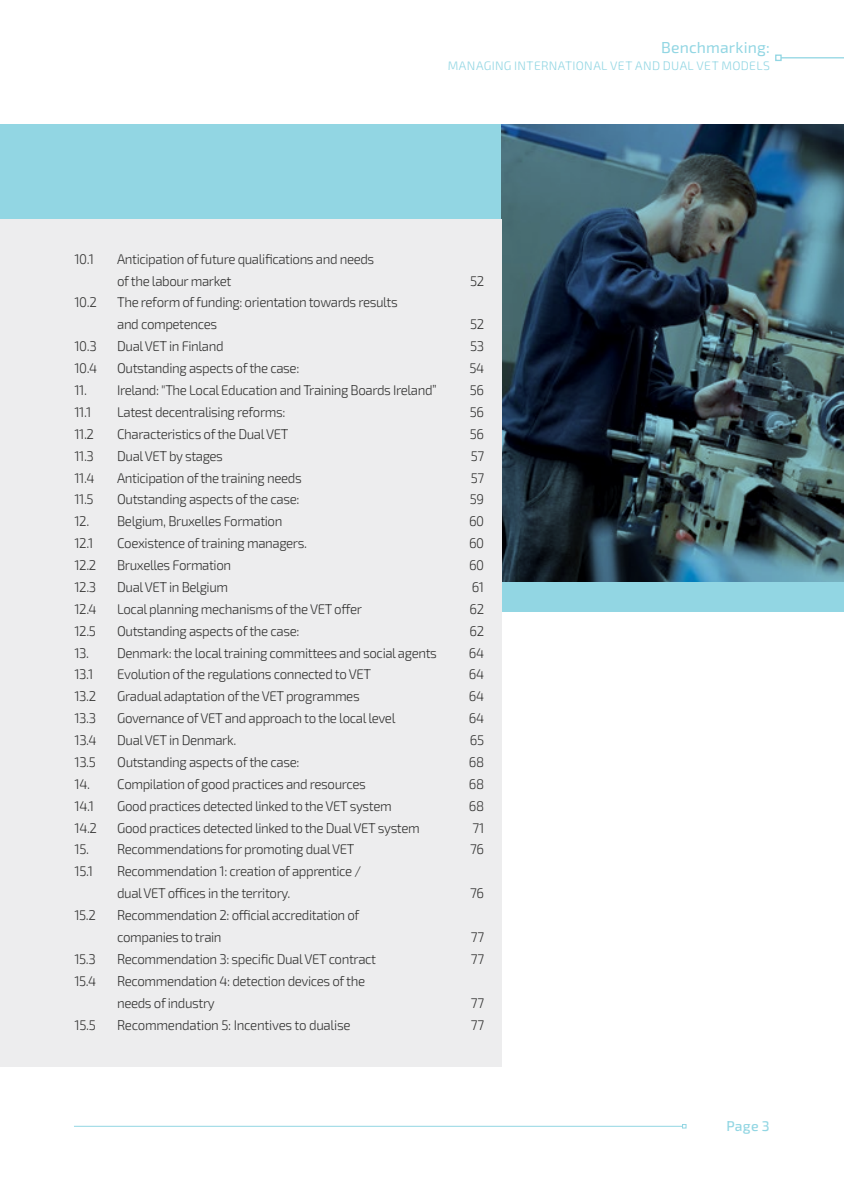
<style>
.page{position:relative;width:844px;height:1191px;background:#fff}
.page>*{position:absolute;margin:0;border:0;box-sizing:border-box;transform-origin:0 0}
.t1{font:15.75px "Exo 2";letter-spacing:.01em;color:#92d6e3}
.t2{font:300 14px/21.9px "Exo 2";letter-spacing:-.03em;color:#343433;scale:.95 1}
.t3{font:500 14px "Exo 2";color:#92d6e3}
.t4{font:300 12.25px "Exo 2";letter-spacing:.025em;color:#92d6e3}
</style>
<div class="page">
<div style="left:0;top:124px;width:843px;height:488px;background:#92d6e3"></div>
<img style="left:501px;top:124px;width:342px;height:457px">
<div style="left:0;top:219px;width:501px;height:847px;background:#ededee"></div>
<hr style="left:74px;top:1125px;width:608px;height:1px;background:#92d6e3">
<svg style="left:682px;top:1124px;width:4px;height:4px"></svg>
<hr style="left:780px;top:57px;width:63px;height:1px;background:#92d6e3">
<svg style="left:775px;top:55px;width:6px;height:6px"></svg>
<p class="t1" style="left:661px;top:36px;width:110px">Benchmarking:</p>
<p class="t4" style="left:447px;top:57px;width:324px">MANAGING INTERNATIONAL VET AND DUAL VET MODELS</p>
<p class="t2" style="left:74px;top:247px;width:22px">10.1</p>
<p class="t2" style="left:117px;top:247px;width:272px">Anticipation of future qualifications and needs of the labour market</p>
<p class="t2" style="left:74px;top:291px;width:25px">10.2</p>
<p class="t2" style="left:117px;top:291px;width:297px">The reform of funding: orientation towards results and competences</p>
<p class="t2" style="left:470px;top:269px;width:16px">52</p>
<p class="t2" style="left:470px;top:313px;width:16px">52</p>
<p class="t2" style="left:74px;top:335px;width:25px">10.3</p>
<p class="t2" style="left:117px;top:335px;width:114px">Dual VET in Finland</p>
<p class="t2" style="left:470px;top:335px;width:16px">53</p>
<p class="t2" style="left:74px;top:357px;width:25px">10.4</p>
<p class="t2" style="left:117px;top:357px;width:193px">Outstanding aspects of the case:</p>
<p class="t2" style="left:469px;top:357px;width:17px">54</p>
<p class="t2" style="left:74px;top:378px;width:383px">11. Ireland: "The Local Education and Training Boards Ireland”</p>
<p class="t2" style="left:470px;top:378px;width:16px">56</p>
<p class="t2" style="left:74px;top:400px;width:19px">11.1</p>
<p class="t2" style="left:117px;top:400px;width:179px">Latest decentralising reforms:</p>
<p class="t2" style="left:470px;top:400px;width:16px">56</p>
<p class="t2" style="left:74px;top:422px;width:22px">11.2</p>
<p class="t2" style="left:117px;top:422px;width:182px">Characteristics of the Dual VET</p>
<p class="t2" style="left:470px;top:422px;width:16px">56</p>
<p class="t2" style="left:74px;top:444px;width:22px">11.3</p>
<p class="t2" style="left:117px;top:444px;width:113px">Dual VET by stages</p>
<p class="t2" style="left:470px;top:444px;width:16px">57</p>
<p class="t2" style="left:74px;top:466px;width:23px">11.4</p>
<p class="t2" style="left:117px;top:466px;width:196px">Anticipation of the training needs</p>
<p class="t2" style="left:470px;top:466px;width:16px">57</p>
<p class="t2" style="left:74px;top:488px;width:22px">11.5</p>
<p class="t2" style="left:117px;top:488px;width:193px">Outstanding aspects of the case:</p>
<p class="t2" style="left:470px;top:488px;width:17px">59</p>
<p class="t2" style="left:74px;top:510px;width:220px">12. Belgium, Bruxelles Formation</p>
<p class="t2" style="left:469px;top:510px;width:17px">60</p>
<p class="t2" style="left:74px;top:532px;width:21px">12.1</p>
<p class="t2" style="left:117px;top:532px;width:201px">Coexistence of training managers.</p>
<p class="t2" style="left:469px;top:532px;width:17px">60</p>
<p class="t2" style="left:74px;top:553px;width:24px">12.2</p>
<p class="t2" style="left:117px;top:553px;width:121px">Bruxelles Formation</p>
<p class="t2" style="left:469px;top:553px;width:17px">60</p>
<p class="t2" style="left:74px;top:575px;width:24px">12.3</p>
<p class="t2" style="left:117px;top:575px;width:118px">Dual VET in Belgium</p>
<p class="t2" style="left:471px;top:575px;width:15px">61</p>
<p class="t2" style="left:74px;top:597px;width:25px">12.4</p>
<p class="t2" style="left:117px;top:597px;width:259px">Local planning mechanisms of the VET offer</p>
<p class="t2" style="left:469px;top:597px;width:17px">62</p>
<p class="t2" style="left:74px;top:619px;width:24px">12.5</p>
<p class="t2" style="left:117px;top:619px;width:193px">Outstanding aspects of the case:</p>
<p class="t2" style="left:469px;top:619px;width:17px">62</p>
<p class="t2" style="left:74px;top:641px;width:383px">13. Denmark: the local training committees and social agents</p>
<p class="t2" style="left:469px;top:641px;width:18px">64</p>
<p class="t2" style="left:74px;top:663px;width:21px">13.1</p>
<p class="t2" style="left:117px;top:663px;width:269px">Evolution of the regulations connected to VET</p>
<p class="t2" style="left:469px;top:663px;width:18px">64</p>
<p class="t2" style="left:74px;top:685px;width:24px">13.2</p>
<p class="t2" style="left:117px;top:685px;width:257px">Gradual adaptation of the VET programmes</p>
<p class="t2" style="left:469px;top:685px;width:18px">64</p>
<p class="t2" style="left:74px;top:706px;width:24px">13.3</p>
<p class="t2" style="left:117px;top:706px;width:294px">Governance of VET and approach to the local level</p>
<p class="t2" style="left:469px;top:706px;width:18px">64</p>
<p class="t2" style="left:74px;top:728px;width:25px">13.4</p>
<p class="t2" style="left:117px;top:728px;width:127px">Dual VET in Denmark.</p>
<p class="t2" style="left:470px;top:728px;width:16px">65</p>
<p class="t2" style="left:74px;top:750px;width:24px">13.5</p>
<p class="t2" style="left:117px;top:750px;width:193px">Outstanding aspects of the case:</p>
<p class="t2" style="left:469px;top:750px;width:18px">68</p>
<p class="t2" style="left:74px;top:772px;width:308px">14. Compilation of good practices and resources</p>
<p class="t2" style="left:469px;top:772px;width:18px">68</p>
<p class="t2" style="left:74px;top:794px;width:22px">14.1</p>
<p class="t2" style="left:117px;top:794px;width:290px">Good practices detected linked to the VET system</p>
<p class="t2" style="left:469px;top:794px;width:18px">68</p>
<p class="t2" style="left:74px;top:816px;width:25px">14.2</p>
<p class="t2" style="left:117px;top:816px;width:320px">Good practices detected linked to the Dual VET system</p>
<p class="t2" style="left:472px;top:816px;width:14px">71</p>
<p class="t2" style="left:74px;top:838px;width:296px">15. Recommendations for promoting dual VET</p>
<p class="t2" style="left:470px;top:838px;width:16px">76</p>
<p class="t2" style="left:74px;top:860px;width:21px">15.1</p>
<p class="t2" style="left:117px;top:859px;width:258px">Recommendation 1: creation of apprentice / dualVET offices in the territory.</p>
<p class="t2" style="left:470px;top:882px;width:16px">76</p>
<p class="t2" style="left:74px;top:903px;width:24px">15.2</p>
<p class="t2" style="left:117px;top:903px;width:256px">Recommendation 2: official accreditation of companies to train</p>
<p class="t2" style="left:471px;top:925px;width:15px">77</p>
<p class="t2" style="left:74px;top:947px;width:24px">15.3</p>
<p class="t2" style="left:117px;top:947px;width:274px">Recommendation 3: specific DualVET contract</p>
<p class="t2" style="left:471px;top:947px;width:15px">77</p>
<p class="t2" style="left:74px;top:969px;width:25px">15.4</p>
<p class="t2" style="left:117px;top:969px;width:262px">Recommendation 4: detection devices of the needs of industry</p>
<p class="t2" style="left:471px;top:991px;width:15px">77</p>
<p class="t2" style="left:74px;top:1013px;width:24px">15.5</p>
<p class="t2" style="left:117px;top:1013px;width:247px">Recommendation 5: Incentives to dualise</p>
<p class="t2" style="left:470px;top:1013px;width:16px">77</p>
<p class="t3" style="left:726px;top:1116px;width:45px">Page 3</p>
</div>
